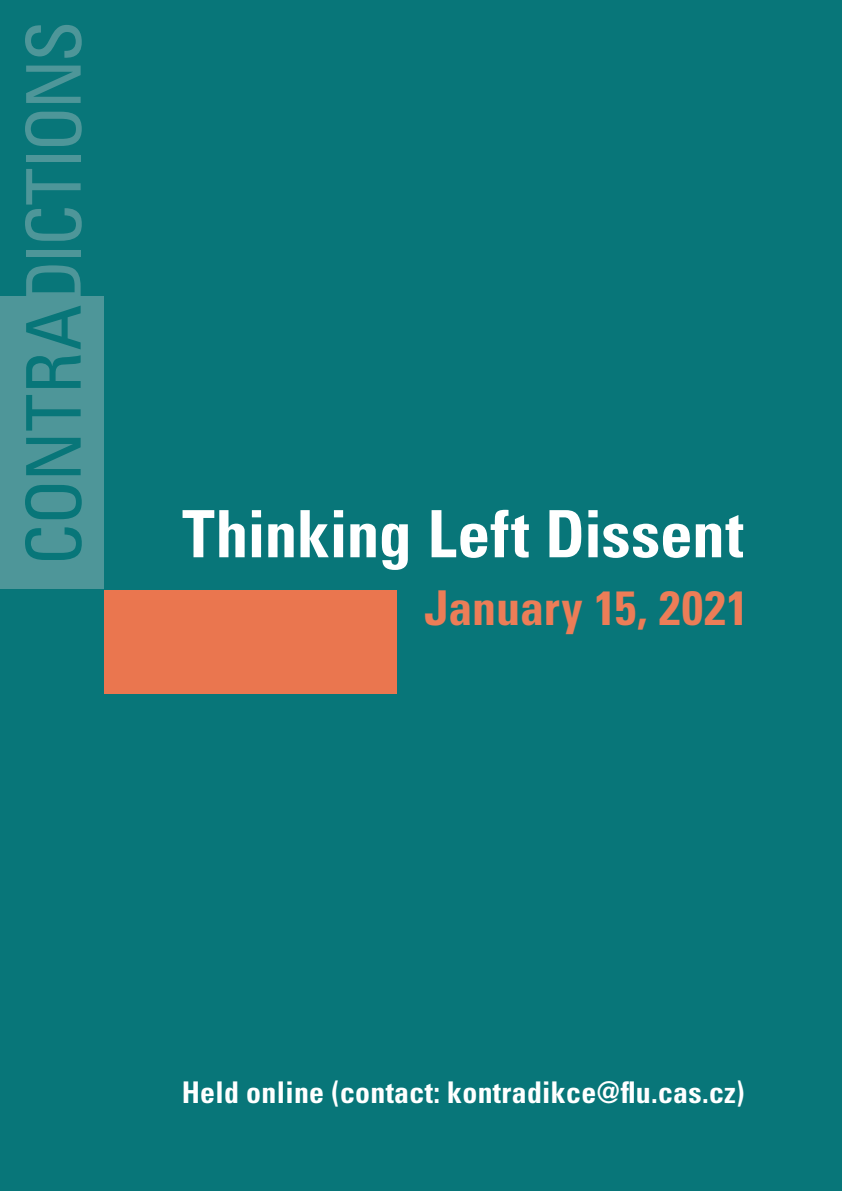
<style>
.page{position:relative;width:842px;height:1191px;background:#087679}
.page>*{position:absolute;margin:0;border:0;box-sizing:border-box;transform-origin:0 0}
.t1{font:condensed 75.5px "Univers CE";letter-spacing:-.02em;color:#4e9699}
.Normal__Web{font:700 condensed 65.3px "Univers CE";letter-spacing:-.005em;color:#fff}
.Normal__Web-2{font:700 condensed 48px "Univers CE";color:#ec7d57}
.Normal__Web-3{font:700 condensed 29.9px "Univers CE";letter-spacing:.01em;color:#fff}
.s1{color:#087679}
</style>
<div class="page">
<div style="left:0;top:296px;width:104px;height:293px;background:#4e9699"></div>
<div style="left:104px;top:590px;width:293px;height:103px;background:#ea764f"></div>
<p class="t1" style="left:11px;top:565px;width:546px;rotate:-90deg"><span class="s1">CONTRA</span>DICTIONS</p>
<p class="Normal__Web" style="left:182px;top:497px;width:563px">Thinking Left Dissent</p>
<p class="Normal__Web-2" style="left:424px;top:581px;width:325px">January 15, 2021</p>
<p class="Normal__Web-3" style="left:182px;top:1075px;width:564px">Held online (contact: kontradikce@flu.cas.cz)</p>
</div>
